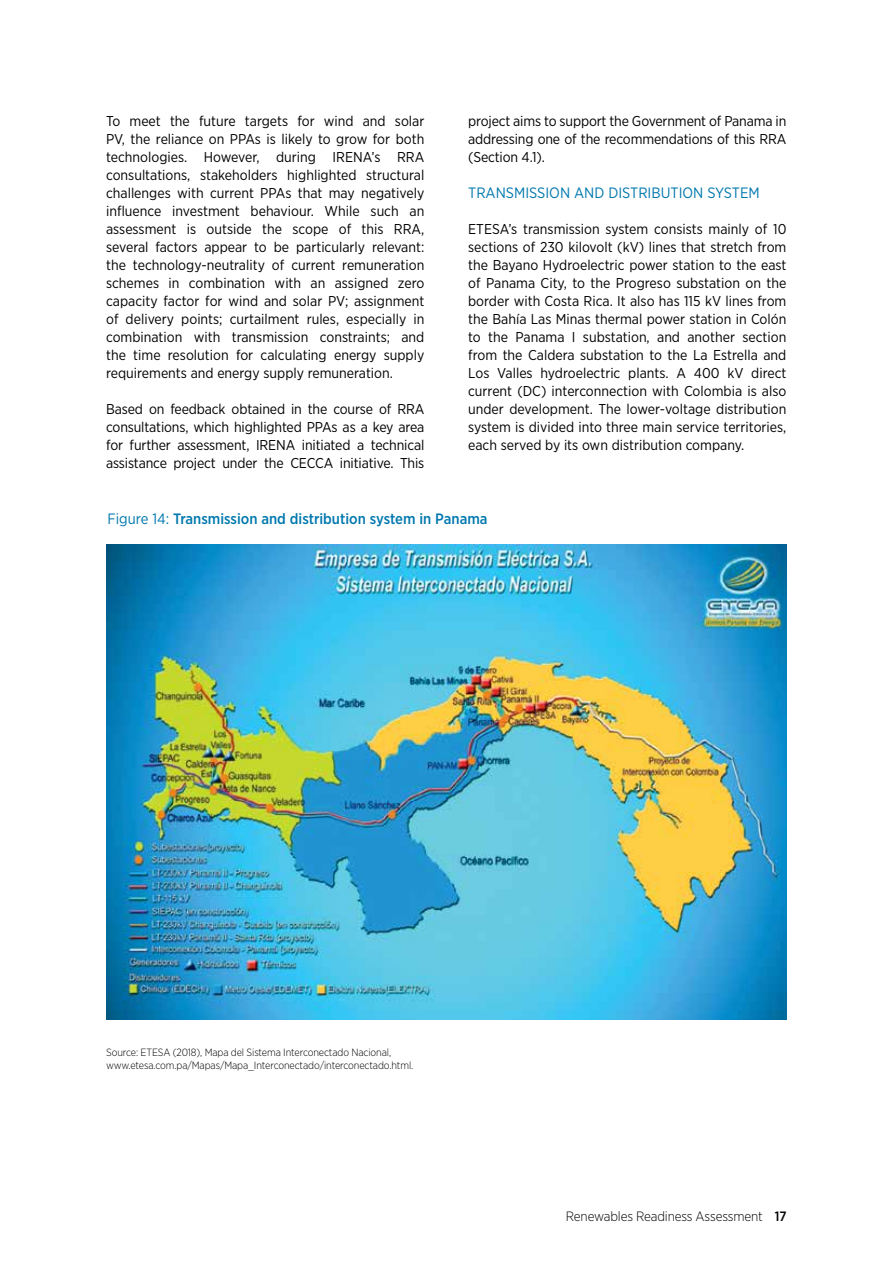
<style>
.page{position:relative;width:893px;height:1263px;background:#fff}
.page>*{position:absolute;margin:0;border:0;box-sizing:border-box;transform-origin:0 0}
.t1{font:500 15px "Gotham Narrow";color:#0078ae}
.t2{font:15px "Gotham Narrow";color:#0078ae}
.t3{font:14.25px/18px "Gotham Narrow";letter-spacing:-.01em;color:#000;text-align:justify}
.t4{font:300 13.5px "Gotham Narrow";letter-spacing:-.01em;color:#000}
.t5{font:300 10.5px/12.6px "Gotham Narrow";letter-spacing:-.01em;color:#000}
.s1{font-weight:400}
.s2{font-weight:500}
</style>
<div class="page">
<img style="left:106px;top:544px;width:681px;height:476px">
<p class="t3" style="left:106px;top:112px;width:320px">To meet the future targets for wind and solar PV, the reliance on PPAs is likely to grow for both technologies. However, during IRENA’s RRA consultations, stakeholders highlighted structural challenges with current PPAs that may negatively influence investment behaviour. While such an assessment is outside the scope of this RRA, several factors appear to be particularly relevant: the technology-neutrality of current remuneration schemes in combination with an assigned zero capacity factor for wind and solar PV; assignment of delivery points; curtailment rules, especially in combination with transmission constraints; and the time resolution for calculating energy supply requirements and energy supply remuneration.</p>
<p class="t3" style="left:106px;top:400px;width:320px">Based on feedback obtained in the course of RRA consultations, which highlighted PPAs as a key area for further assessment, IRENA initiated a technical assistance project under the CECCA initiative. This</p>
<p class="t3" style="left:468px;top:112px;width:320px">project aims to support the Government of Panama in addressing one of the recommendations of this RRA (Section 4.1).</p>
<p class="t2" style="left:468px;top:183px;width:293px">TRANSMISSION AND DISTRIBUTION SYSTEM</p>
<p class="t3" style="left:468px;top:220px;width:320px">ETESA’s transmission system consists mainly of 10 sections of 230 kilovolt (kV) lines that stretch from the Bayano Hydroelectric power station to the east of Panama City, to the Progreso substation on the border with Costa Rica. It also has 115 kV lines from the Bahía Las Minas thermal power station in Colón to the Panama I substation, and another section from the Caldera substation to the La Estrella and Los Valles hydroelectric plants. A 400 kV direct current (DC) interconnection with Colombia is also under development. The lower-voltage distribution system is divided into three main service territories, each served by its own distribution company.</p>
<p class="t1" style="left:107px;top:509px;width:382px"><span class="s1">Figure 14:</span> Transmission and distribution system in Panama</p>
<p class="t5" style="left:106px;top:1046px;width:309px">Source: ETESA (2018), Mapa del Sistema Interconectado Nacional, www.etesa.com.pa/Mapas/Mapa_Interconectado/interconectado.html.</p>
<p class="t4" style="left:566px;top:1207px;width:222px">Renewables Readiness Assessment <span class="s2">17</span></p>
</div>
